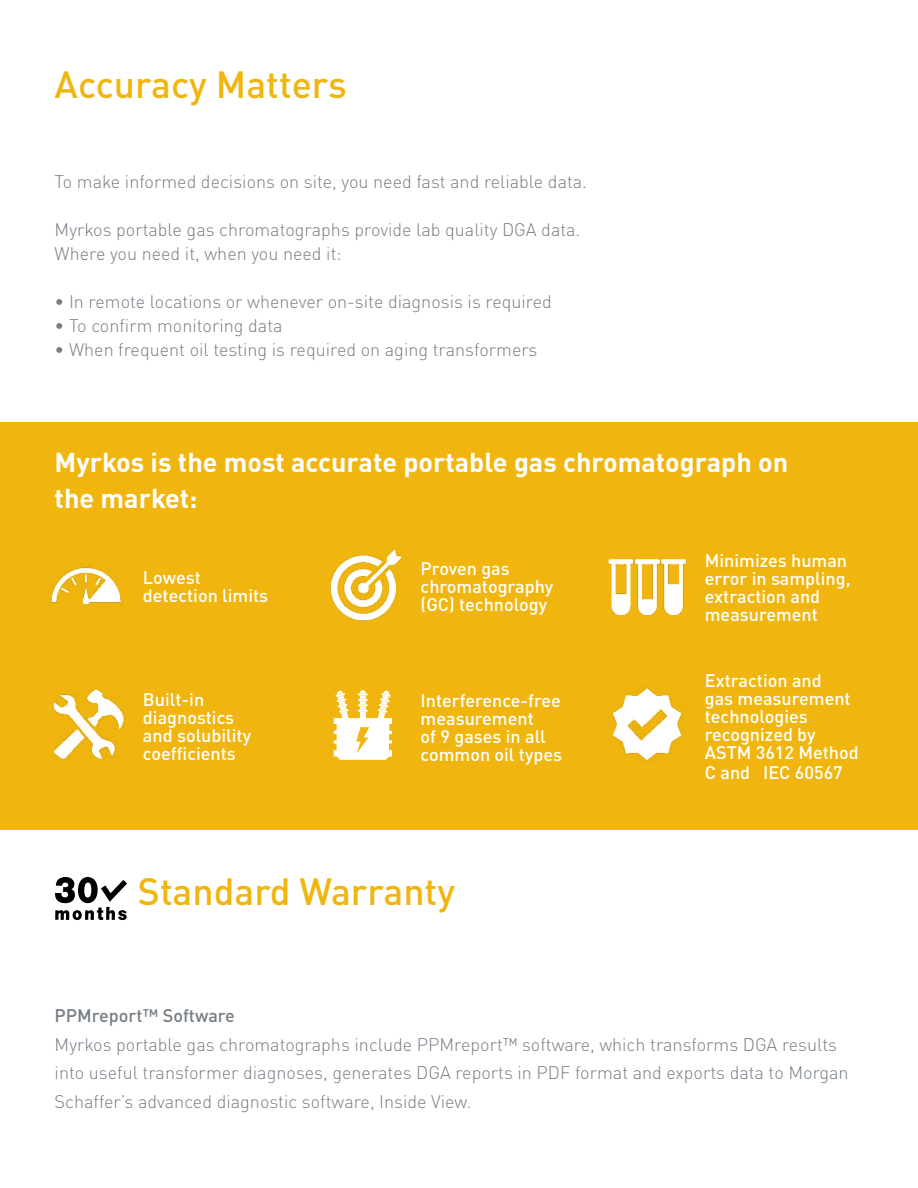
<style>
.page{position:relative;width:918px;height:1188px;background:#fff}
.page>*{position:absolute;margin:0;border:0;box-sizing:border-box;transform-origin:0 0}
.t1{font:500 37.5px "DIN Pro";color:#f0b60f}
.t2{font:700 27px/36px "DIN Pro";color:#fff}
.t3{font:300 18px/28.5px "DIN Pro";color:#767e85}
.t4{font:500 18px/18px "DIN Pro";color:#fff}
.t5{font:500 18px "DIN Pro";color:#767e85}
</style>
<div class="page">
<div style="left:0;top:422px;width:918px;height:408px;background:#f0b60f"></div>
<svg style="left:334px;top:690px;width:58px;height:70px"></svg>
<img style="left:51px;top:567px;width:73px;height:38px">
<img style="left:330px;top:551px;width:70px;height:70px">
<img style="left:608px;top:559px;width:78px;height:57px">
<img style="left:55px;top:689px;width:70px;height:71px">
<img style="left:612px;top:688px;width:73px;height:74px">
<svg style="left:55px;top:877px;width:72px;height:43px"></svg>
<h1 class="t1" style="left:55px;top:67px;width:294px">Accuracy Matters</h1>
<p class="t3" style="left:55px;top:169px;width:534px">To make informed decisions on site, you need fast and reliable data.</p>
<p class="t3" style="left:55px;top:219px;width:527px;line-height:24px">Myrkos portable gas chromatographs provide lab quality DGA data.<br>Where you need it, when you need it:</p>
<p class="t3" style="left:55px;top:289px;width:499px">• In remote locations or whenever on-site diagnosis is required</p>
<p class="t3" style="left:55px;top:313px;width:229px">• To confirm monitoring data</p>
<p class="t3" style="left:55px;top:337px;width:484px">• When frequent oil testing is required on aging transformers</p>
<h2 class="t2" style="left:55px;top:447px;width:735px">Myrkos is the most accurate portable gas chromatograph on the market:</h2>
<p class="t4" style="left:143px;top:570px;width:127px">Lowest detection limits</p>
<p class="t4" style="left:421px;top:561px;width:134px">Proven gas chromatography (GC) technology</p>
<p class="t4" style="left:705px;top:552px;width:147px">Minimizes human error in sampling, extraction and measurement</p>
<p class="t4" style="left:143px;top:691px;width:110px">Built-in diagnostics and solubility coefficients</p>
<p class="t4" style="left:421px;top:693px;width:143px">Interference-free measurement<br>of 9 gases in all common oil types</p>
<h1 class="t1" style="left:138px;top:875px;width:319px">Standard Warranty</h1>
<p class="t4" style="left:705px;top:673px;width:155px">Extraction and<br>gas measurement technologies recognized by<br>ASTM 3612 Method<br>C and IEC 60567</p>
<p class="t5" style="left:55px;top:1008px;width:182px">PPMreport™ Software</p>
<p class="t3" style="left:55px;top:1031px;width:796px">Myrkos portable gas chromatographs include PPMreport™ software, which transforms DGA results into useful transformer diagnoses, generates DGA reports in PDF format and exports data to Morgan<br>Schaffer’s advanced diagnostic software, Inside View.</p>
</div>
